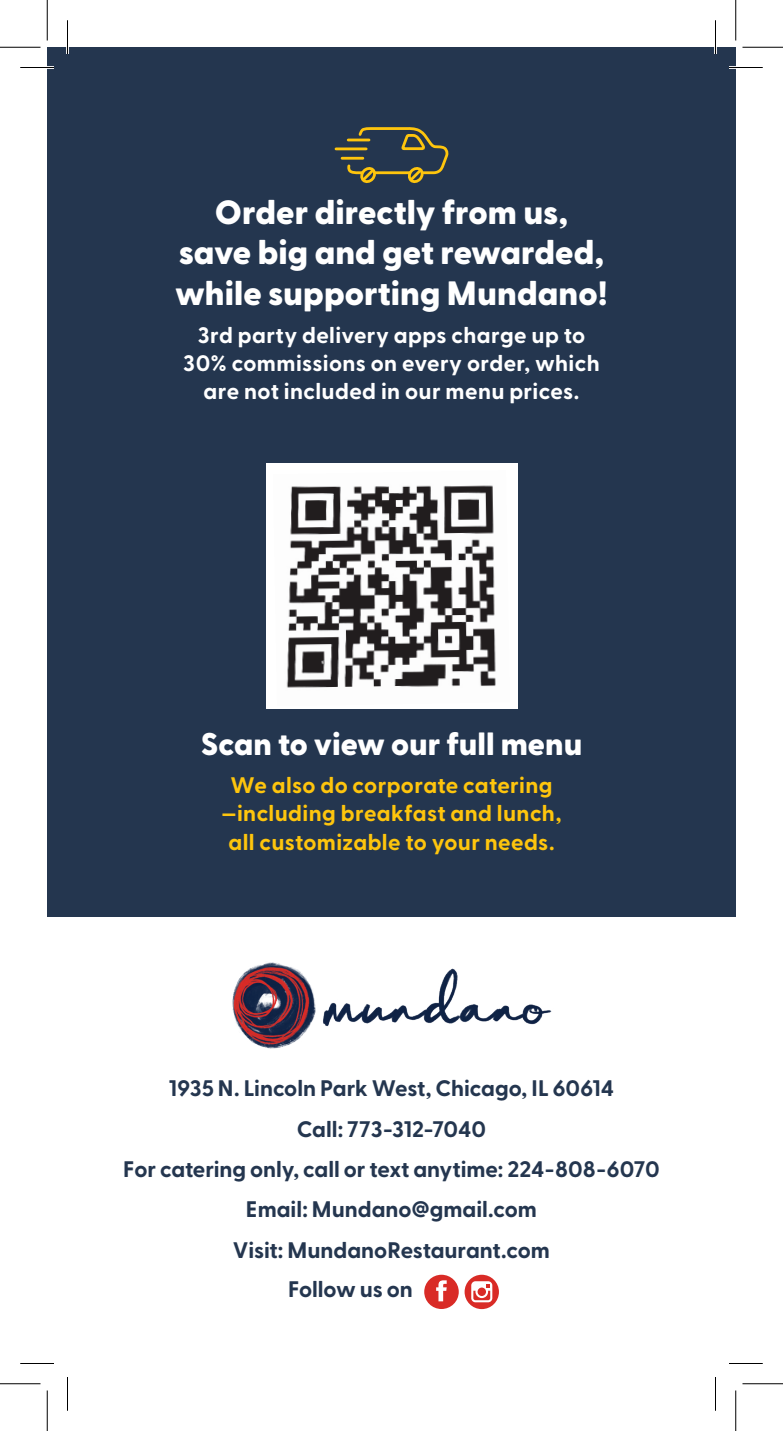
<style>
.page{position:relative;width:783px;height:1431px;background:#fff}
.page>*{position:absolute;margin:0;border:0;box-sizing:border-box;transform-origin:0 0}
.t1{font:800 33.75px/40.5px "Greycliff CF";color:#fff;text-align:center}
.t2{font:800 31.5px "Greycliff CF";color:#fff}
.t3{font:700 22.5px "Greycliff CF";color:#24364f}
.t4{font:700 22.5px/28.1px "Greycliff CF";letter-spacing:.015em;color:#fff;text-align:center}
.t5{font:700 22.5px/28.1px "Greycliff CF";letter-spacing:.015em;color:#fec50d;text-align:center}
</style>
<div class="page">
<div style="left:47px;top:47px;width:689px;height:869px;background:#24364f"></div>
<div style="left:266px;top:464px;width:251px;height:245px;background:#fff"></div>
<img style="left:286px;top:485px;width:210px;height:203px">
<hr style="left:336px;top:148px;width:30px;height:2px;background:#fec50d">
<hr style="left:342px;top:157px;width:21px;height:3px;background:#fec50d">
<svg style="left:347px;top:127px;width:102px;height:56px"></svg>
<svg style="left:424px;top:1275px;width:35px;height:34px"></svg>
<svg style="left:465px;top:1275px;width:34px;height:34px"></svg>
<img style="left:232px;top:962px;width:320px;height:87px">
<hr style="left:20px;top:66px;width:34px;height:3px;background:#fff">
<hr style="left:729px;top:66px;width:34px;height:3px;background:#fff">
<hr style="left:66px;top:20px;width:3px;height:34px;background:#fff">
<hr style="left:714px;top:20px;width:3px;height:34px;background:#fff">
<hr style="left:20px;top:67px;width:34px;height:1px;background:#000">
<hr style="left:729px;top:67px;width:34px;height:1px;background:#000">
<hr style="left:20px;top:1363px;width:34px;height:1px;background:#000">
<hr style="left:729px;top:1363px;width:34px;height:1px;background:#000">
<hr style="left:67px;top:20px;width:1px;height:34px;background:#000">
<hr style="left:67px;top:1377px;width:1px;height:34px;background:#000">
<hr style="left:715px;top:20px;width:1px;height:34px;background:#000">
<hr style="left:715px;top:1377px;width:1px;height:34px;background:#000">
<hr style="left:0;top:47px;width:40px;height:1px;background:#000">
<hr style="left:742px;top:47px;width:41px;height:1px;background:#000">
<hr style="left:0;top:1383px;width:40px;height:1px;background:#000">
<hr style="left:742px;top:1383px;width:41px;height:1px;background:#000">
<hr style="left:47px;top:0;width:1px;height:40px;background:#000">
<hr style="left:47px;top:1390px;width:1px;height:41px;background:#000">
<hr style="left:735px;top:0;width:1px;height:40px;background:#000">
<hr style="left:735px;top:1390px;width:1px;height:41px;background:#000">
<p class="t1" style="left:175px;top:193px;width:434px">Order directly from us, save big and get rewarded, while supporting Mundano!</p>
<p class="t4" style="left:183px;top:322px;width:418px">3rd party delivery apps charge up to<br>30% commissions on every order, which are not included in our menu prices.</p>
<p class="t2" style="left:201px;top:725px;width:383px">Scan to view our full menu</p>
<p class="t5" style="left:222px;top:772px;width:341px">We also do corporate catering —including breakfast and lunch, all customizable to your needs.</p>
<p class="t3" style="left:169px;top:1075px;width:447px">1935 N. Lincoln Park West, Chicago, IL 60614</p>
<p class="t3" style="left:297px;top:1115px;width:191px">Call: 773-312-7040</p>
<p class="t3" style="left:123px;top:1156px;width:538px">For catering only, call or text anytime: 224-808-6070</p>
<p class="t3" style="left:246px;top:1196px;width:293px">Email: Mundano@gmail.com</p>
<p class="t3" style="left:233px;top:1236px;width:319px">Visit: MundanoRestaurant.com</p>
<p class="t3" style="left:288px;top:1276px;width:126px">Follow us on</p>
</div>
